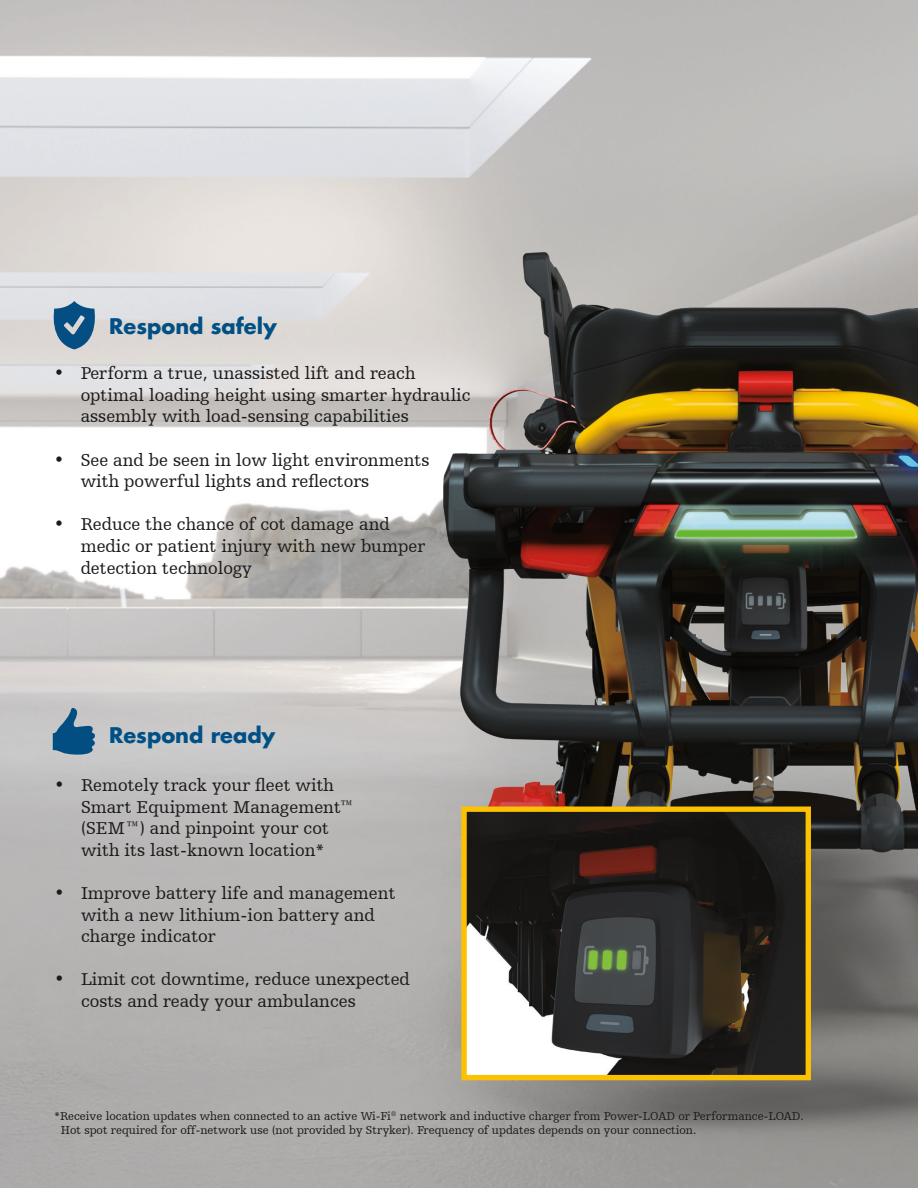
<style>
.page{position:relative;width:918px;height:1188px;background:#fff}
.page>*{position:absolute;margin:0;border:0;box-sizing:border-box;transform-origin:0 0}
.t1{font:700 21px "Futura For Stryker";color:#005086}
.t2{font:18px/21.6px "Humanist Slabserif 712 BT";color:#1c1b1a}
.t3{font:12px/14.4px "Humanist Slabserif 712 BT";color:#1c1b1a}
</style>
<div class="page">
<img style="left:378px;top:186px;width:540px;height:986px">
<img style="left:467px;top:813px;width:338px;height:261px">
<div style="left:461px;top:807px;width:350px;height:273px;border:5px solid #fcc100"></div>
<svg style="left:53px;top:708px;width:42px;height:47px;background:#4f7c9d"></svg>
<svg style="left:54px;top:301px;width:41px;height:48px;background:#4c7ca0"></svg>
<p class="t1" style="left:109px;top:312px;width:169px">Respond safely</p>
<p class="t2" style="left:81px;top:362px;width:391px;text-indent:-27px">• Perform a true, unassisted lift and reach optimal loading height using smarter hydraulic assembly with load-sensing capabilities</p>
<p class="t2" style="left:81px;top:449px;width:350px;text-indent:-27px">• See and be seen in low light environments with powerful lights and reflectors</p>
<p class="t2" style="left:81px;top:513px;width:346px;text-indent:-27px">• Reduce the chance of cot damage and medic or patient injury with new bumper detection technology</p>
<p class="t1" style="left:109px;top:722px;width:168px">Respond ready</p>
<p class="t2" style="left:81px;top:774px;width:274px;text-indent:-27px">• Remotely track your fleet with<br>Smart Equipment Management™ (SEM™) and pinpoint your cot with its last-known location*</p>
<p class="t2" style="left:81px;top:882px;width:316px;text-indent:-27px">• Improve battery life and management with a new lithium-ion battery and charge indicator</p>
<p class="t2" style="left:81px;top:968px;width:330px;text-indent:-27px">• Limit cot downtime, reduce unexpected costs and ready your ambulances</p>
<p class="t3" style="left:61px;top:1109px;width:745px;text-indent:-7px">*Receive location updates when connected to an active Wi-Fi<sup>®</sup> network and inductive charger from Power-LOAD or Performance-LOAD.<br>Hot spot required for off-network use (not provided by Stryker). Frequency of updates depends on your connection.</p>
</div>
